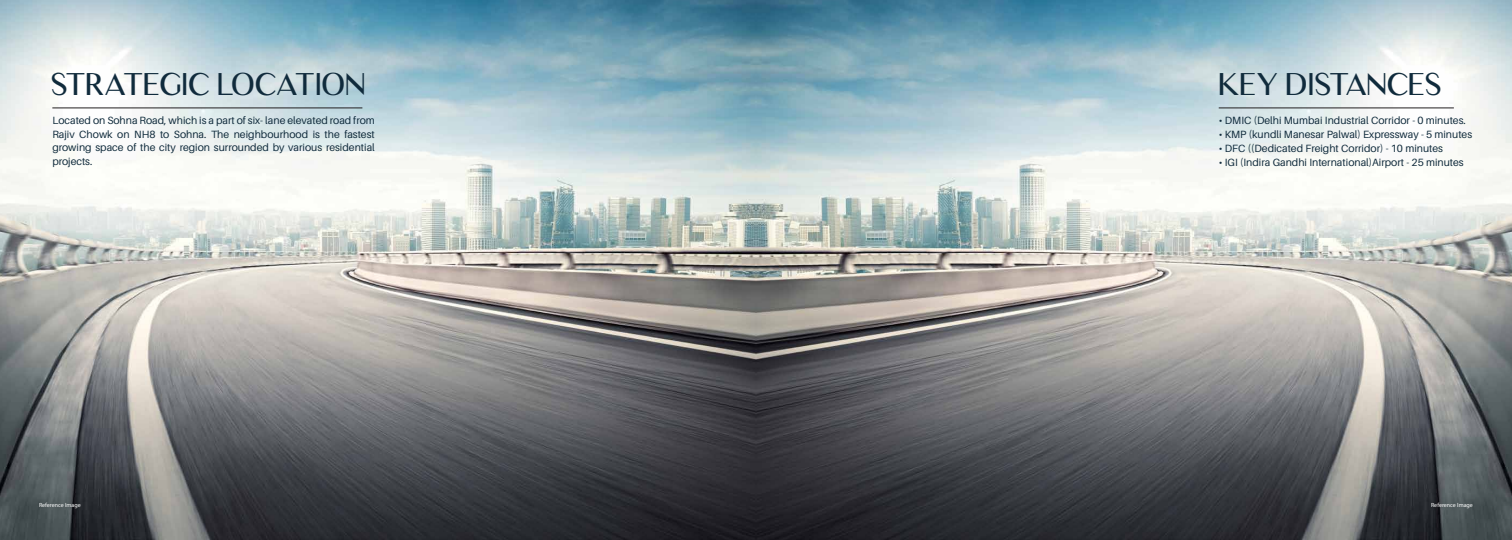
<style>
.page{position:relative;width:1512px;height:540px;background:#fff}
.page>*{position:absolute;margin:0;border:0;box-sizing:border-box;transform-origin:0 0}
.t1{font:30px "Luxia";color:#102b3c}
.t2{font:10.5px/13.5px "Aileron";color:#102b3c;text-align:justify}
.t3{font:6px "Myriad Pro";color:#fff}
</style>
<div class="page">
<img style="left:756px;top:0;width:756px;height:540px">
<img style="left:0;top:0;width:756px;height:540px">
<hr style="left:52px;top:108px;width:310px;height:1px;background:#221f20">
<hr style="left:1219px;top:108px;width:235px;height:1px;background:#221f20">
<h1 class="t1" style="left:51px;top:66px;width:316px">STRATEGIC LOCATION</h1>
<p class="t2" style="left:52px;top:114px;width:324px">Located on Sohna Road, which is a part of six- lane elevated road from Rajiv Chowk on NH8 to Sohna. The neighbourhood is the fastest growing space of the city region surrounded by various residential projects.</p>
<p class="t2" style="left:1219px;top:114px;width:249px">• DMIC (Delhi Mumbai Industrial Corridor - 0 minutes.</p>
<h1 class="t1" style="left:1219px;top:66px;width:225px">KEY DISTANCES</h1>
<p class="t2" style="left:1219px;top:128px;width:255px">• KMP (kundli Manesar Palwal) Expressway - 5 minutes</p>
<p class="t2" style="left:1219px;top:142px;width:226px">• DFC ((Dedicated Freight Corridor) - 10 minutes</p>
<p class="t2" style="left:1219px;top:156px;width:246px">• IGI (Indira Gandhi International)Airport - 25 minutes</p>
<p class="t3" style="left:39px;top:502px;width:43px">Reference Image</p>
<p class="t3" style="left:1431px;top:502px;width:43px">Reference Image</p>
</div>
